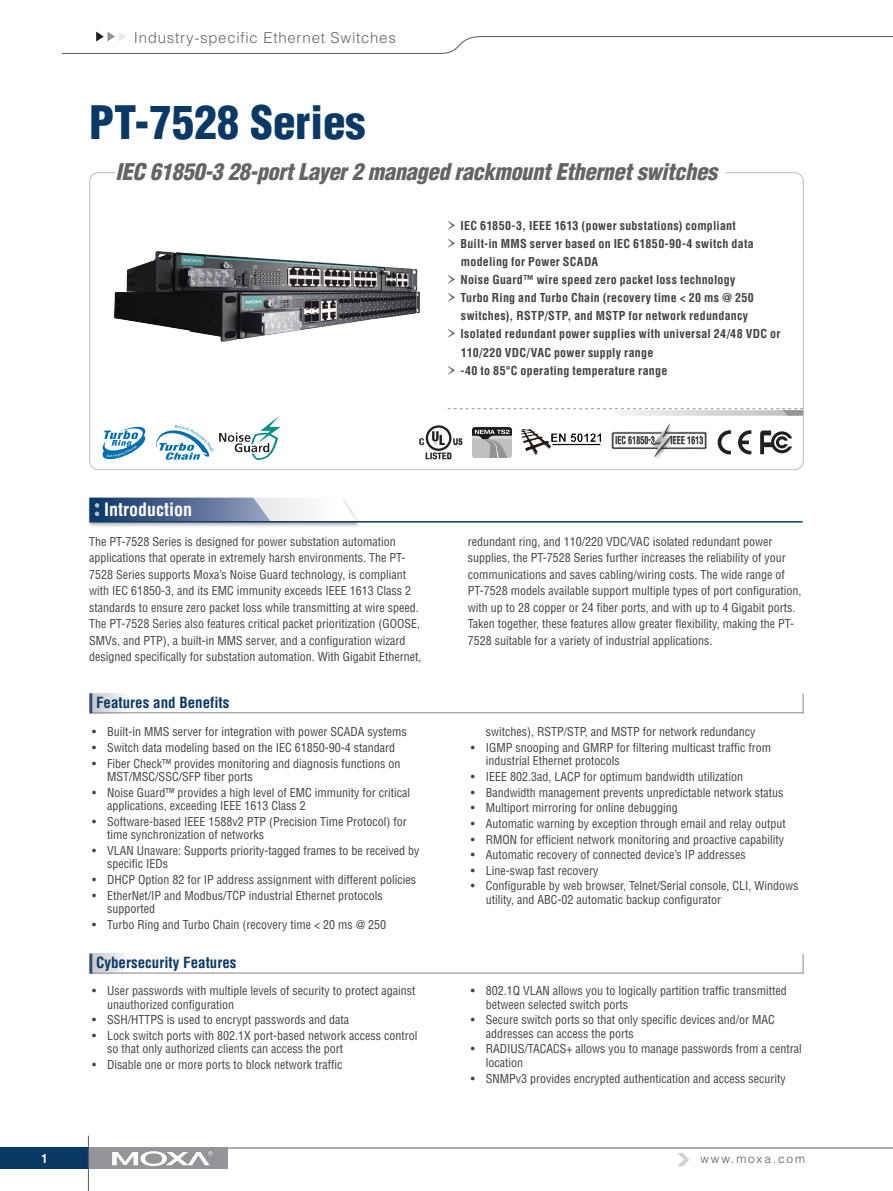
<style>
.page{position:relative;width:893px;height:1191px;background:#fff}
.page>*{position:absolute;margin:0;border:0;box-sizing:border-box;transform-origin:0 0}
.t1{font:900 condensed 45px "Helvetica";color:#0b3966}
.t2{font:italic 900 condensed 22.5px "Helvetica";letter-spacing:-.015em;color:#636466}
.t3{font:700 condensed 18px "Helvetica";color:#fff}
.t4{font:700 condensed 15px "Helvetica";color:#0b3966}
.t5{font:300 15px "Helvetica";letter-spacing:.05em;color:#636466}
.t6{font:condensed 12px/16.5px "Helvetica";color:#414042}
.t7{font:700 condensed 12px "Helvetica";letter-spacing:.02em;color:#414042}
.t8{font:300 12px "Helvetica";letter-spacing:.15em;color:#58595c}
.t9{font:700 condensed 12px "Helvetica";color:#fff}
.s1{font-family:"Garamond Premr Pro";font-weight:400;font-stretch:normal;font-size:24px;color:#636466}
</style>
<div class="page">
<svg style="left:61px;top:32px;width:832px;height:22px"></svg>
<hr style="left:0;top:1147px;width:893px;height:1px;background:#58595c">
<div style="left:0;top:1147px;width:90px;height:22px;background:#0b3966"></div>
<div style="left:90px;top:1147px;width:138px;height:22px;background:#939598"></div>
<svg style="left:112px;top:1151px;width:101px;height:15px"></svg>
<hr style="left:88px;top:1135px;width:1px;height:56px;background:#5a5b5d">
<svg style="left:678px;top:1152px;width:11px;height:14px"></svg>
<svg style="left:448px;top:408px;width:354px;height:8px"></svg>
<hr style="left:802px;top:693px;width:2px;height:20px;background:#939598">
<svg style="left:92px;top:693px;width:32px;height:19px"></svg>
<hr style="left:90px;top:712px;width:714px;height:1px;background:#939598">
<hr style="left:89px;top:693px;width:3px;height:20px;background:#32507e">
<div style="left:87px;top:497px;width:274px;height:31px;background:#221f20;opacity:.35"></div>
<svg style="left:89px;top:497px;width:267px;height:24px"></svg>
<hr style="left:89px;top:521px;width:713px;height:1px;background:#0b3966">
<svg style="left:92px;top:953px;width:32px;height:19px"></svg>
<hr style="left:90px;top:972px;width:714px;height:1px;background:#939598">
<hr style="left:89px;top:953px;width:3px;height:20px;background:#32507e">
<hr style="left:802px;top:953px;width:2px;height:20px;background:#939598">
<svg style="left:718px;top:430px;width:13px;height:24px"></svg>
<svg style="left:738px;top:430px;width:13px;height:24px"></svg>
<svg style="left:760px;top:430px;width:32px;height:24px"></svg>
<img style="left:611px;top:423px;width:96px;height:35px">
<svg style="left:156px;top:425px;width:57px;height:35px"></svg>
<svg style="left:102px;top:426px;width:44px;height:33px"></svg>
<svg style="left:419px;top:425px;width:43px;height:34px"></svg>
<img style="left:472px;top:427px;width:40px;height:30px">
<img style="left:521px;top:430px;width:80px;height:25px">
<img style="left:219px;top:416px;width:62px;height:45px">
<img style="left:115px;top:251px;width:304px;height:91px">
<p class="t5" style="left:134px;top:29px;width:263px">Industry-specific Ethernet Switches</p>
<h1 class="t1" style="left:89px;top:94px;width:278px">PT-7528 Series</h1>
<h2 class="t2" style="left:115px;top:158px;width:603px">IEC 61850-3 28-port Layer 2 managed rackmount Ethernet switches</h2>
<p class="t7" style="left:446px;top:219px;width:291px"><span class="s1">›</span> IEC 61850-3, IEEE 1613 (power substations) compliant</p>
<p class="t7" style="left:446px;top:237px;width:309px"><span class="s1">›</span> Built-in MMS server based on IEC 61850-90-4 switch data</p>
<p class="t7" style="left:461px;top:255px;width:139px">modeling for Power SCADA</p>
<p class="t7" style="left:446px;top:273px;width:291px"><span class="s1">›</span> Noise Guard™ wire speed zero packet loss technology</p>
<p class="t7" style="left:446px;top:291px;width:309px"><span class="s1">›</span> Turbo Ring and Turbo Chain (recovery time &lt; 20 ms @ 250</p>
<p class="t7" style="left:461px;top:309px;width:289px">switches), RSTP/STP, and MSTP for network redundancy</p>
<p class="t7" style="left:446px;top:327px;width:336px"><span class="s1">›</span> Isolated redundant power supplies with universal 24/48 VDC or</p>
<p class="t7" style="left:461px;top:345px;width:194px">110/220 VDC/VAC power supply range</p>
<p class="t7" style="left:446px;top:363px;width:223px"><span class="s1">›</span> -40 to 85°C operating temperature range</p>
<h3 class="t3" style="left:104px;top:498px;width:90px">Introduction</h3>
<p class="t6" style="left:89px;top:533px;width:334px">The PT-7528 Series is designed for power substation automation applications that operate in extremely harsh environments. The PT-7528 Series supports Moxa’s Noise Guard technology, is compliant with IEC 61850-3, and its EMC immunity exceeds IEEE 1613 Class 2 standards to ensure zero packet loss while transmitting at wire speed.<br>The PT-7528 Series also features critical packet prioritization (GOOSE, SMVs, and PTP), a built-in MMS server, and a configuration wizard designed specifically for substation automation. With Gigabit Ethernet,</p>
<p class="t4" style="left:96px;top:693px;width:135px">Features and Benefits</p>
<p class="t6" style="left:92px;top:723px;width:316px">• Built-in MMS server for integration with power SCADA systems</p>
<p class="t6" style="left:92px;top:739px;width:304px">• Switch data modeling based on the IEC 61850-90-4 standard</p>
<p class="t6" style="left:107px;top:756px;width:295px;line-height:13.5px;text-indent:-15px">• Fiber Check™ provides monitoring and diagnosis functions on<br>MST/MSC/SSC/SFP fiber ports</p>
<p class="t6" style="left:107px;top:785px;width:304px;line-height:13.5px;text-indent:-15px">• Noise Guard™ provides a high level of EMC immunity for critical applications, exceeding IEEE 1613 Class 2</p>
<p class="t6" style="left:107px;top:814px;width:301px;line-height:13.5px;text-indent:-15px">• Software-based IEEE 1588v2 PTP (Precision Time Protocol) for time synchronization of networks</p>
<p class="t6" style="left:107px;top:843px;width:314px;line-height:13.5px;text-indent:-15px">• VLAN Unaware: Supports priority-tagged frames to be received by specific IEDs</p>
<p class="t6" style="left:92px;top:871px;width:325px">• DHCP Option 82 for IP address assignment with different policies</p>
<p class="t6" style="left:107px;top:888px;width:277px;line-height:13.5px;text-indent:-15px">• EtherNet/IP and Modbus/TCP industrial Ethernet protocols supported</p>
<p class="t6" style="left:92px;top:916px;width:295px">• Turbo Ring and Turbo Chain (recovery time &lt; 20 ms @ 250</p>
<p class="t4" style="left:96px;top:953px;width:142px">Cybersecurity Features</p>
<p class="t6" style="left:107px;top:983px;width:310px;line-height:13.5px;text-indent:-15px">• User passwords with multiple levels of security to protect against unauthorized configuration</p>
<p class="t6" style="left:92px;top:1011px;width:258px">• SSH/HTTPS is used to encrypt passwords and data</p>
<p class="t6" style="left:107px;top:1028px;width:312px;line-height:13.5px;text-indent:-15px">• Lock switch ports with 802.1X port-based network access control so that only authorized clients can access the port</p>
<p class="t6" style="left:92px;top:1056px;width:252px">• Disable one or more ports to block network traffic</p>
<p class="t6" style="left:468px;top:533px;width:335px">redundant ring, and 110/220 VDC/VAC isolated redundant power supplies, the PT-7528 Series further increases the reliability of your communications and saves cabling/wiring costs. The wide range of PT-7528 models available support multiple types of port configuration, with up to 28 copper or 24 fiber ports, and with up to 4 Gigabit ports.<br>Taken together, these features allow greater flexibility, making the PT-7528 suitable for a variety of industrial applications.</p>
<p class="t6" style="left:486px;top:723px;width:271px">switches), RSTP/STP, and MSTP for network redundancy</p>
<p class="t6" style="left:486px;top:740px;width:287px;line-height:13.5px;text-indent:-15px">• IGMP snooping and GMRP for filtering multicast traffic from industrial Ethernet protocols</p>
<p class="t6" style="left:471px;top:768px;width:274px">• IEEE 802.3ad, LACP for optimum bandwidth utilization</p>
<p class="t6" style="left:471px;top:784px;width:314px">• Bandwidth management prevents unpredictable network status</p>
<p class="t6" style="left:471px;top:799px;width:208px">• Multiport mirroring for online debugging</p>
<p class="t6" style="left:471px;top:815px;width:316px">• Automatic warning by exception through email and relay output</p>
<p class="t6" style="left:471px;top:830px;width:315px">• RMON for efficient network monitoring and proactive capability</p>
<p class="t6" style="left:471px;top:846px;width:277px">• Automatic recovery of connected device’s IP addresses</p>
<p class="t6" style="left:471px;top:862px;width:129px">• Line-swap fast recovery</p>
<p class="t6" style="left:486px;top:879px;width:314px;line-height:13.5px;text-indent:-15px">• Configurable by web browser, Telnet/Serial console, CLI, Windows utility, and ABC-02 automatic backup configurator</p>
<p class="t6" style="left:486px;top:983px;width:302px;line-height:13.5px;text-indent:-15px">• 802.1Q VLAN allows you to logically partition traffic transmitted between selected switch ports</p>
<p class="t6" style="left:486px;top:1013px;width:290px;line-height:13.5px;text-indent:-15px">• Secure switch ports so that only specific devices and/or MAC addresses can access the ports</p>
<p class="t6" style="left:486px;top:1042px;width:317px;line-height:13.5px;text-indent:-15px">• RADIUS/TACACS+ allows you to manage passwords from a central location</p>
<p class="t6" style="left:471px;top:1069px;width:317px">• SNMPv3 provides encrypted authentication and access security</p>
<p class="t9" style="left:41px;top:1151px;width:7px">1</p>
<p class="t8" style="left:700px;top:1151px;width:106px">www.moxa.com</p>
</div>
